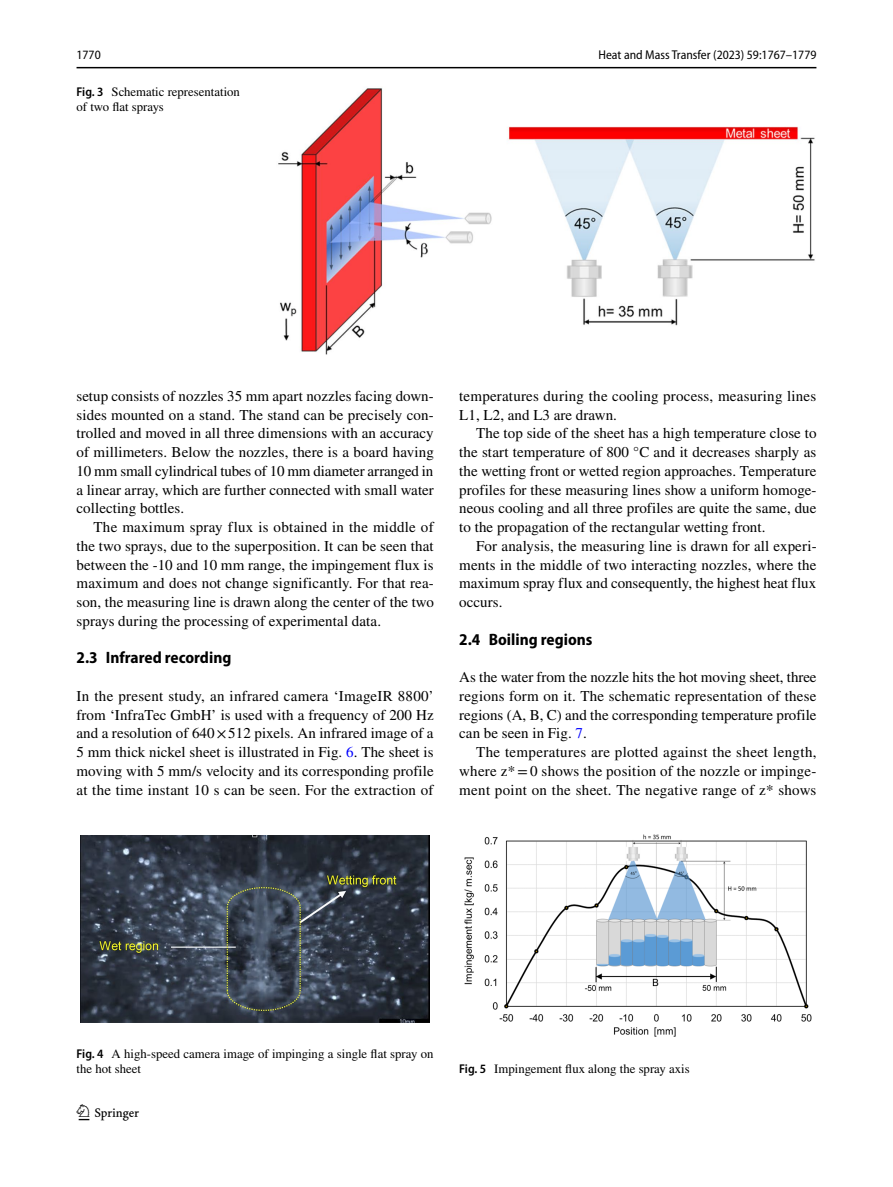
<style>
.page{position:relative;width:893px;height:1187px;background:#fff}
.page>*{position:absolute;margin:0;border:0;box-sizing:border-box;transform-origin:0 0}
.t1{font:22.5px "Springnew Regular 2";color:#000}
.t2{font:700 semi-condensed 16.5px "Myriad Pro";color:#000}
.t3{font:15px/18.8px "STIX";letter-spacing:.005em;color:#000;text-align:justify}
.t4{font:12.75px/15px "STIX";color:#000}
.t5{font:semi-condensed 12.75px "Myriad Pro";color:#000}
.s1{font-family:"Myriad Pro";font-weight:600;font-stretch:semi-condensed}
.s2{color:#00f}
</style>
<div class="page">
<hr style="left:77px;top:67px;width:739px;height:1px;background:#000">
<img style="left:278px;top:88px;width:537px;height:267px">
<div style="left:77px;top:835px;width:357px;height:187px;background:linear-gradient(to bottom,#fff,#fff)"></div>
<img style="left:81px;top:835px;width:349px;height:187px">
<img style="left:464px;top:834px;width:348px;height:203px">
<p class="t5" style="left:77px;top:48px;width:26px">1770</p>
<p class="t5" style="left:598px;top:48px;width:219px">Heat and Mass Transfer (2023) 59:1767–1779</p>
<p class="t4" style="left:77px;top:85px;width:165px"><span class="s1">Fig. 3</span> Schematic representation of two flat sprays</p>
<p class="t3" style="left:77px;top:387px;width:359px">setup consists of nozzles 35 mm apart nozzles facing down&shy;sides mounted on a stand. The stand can be precisely con&shy;trolled and moved in all three dimensions with an accuracy of millimeters. Below the nozzles, there is a board having 10 mm small cylindrical tubes of 10 mm diameter arranged in a linear array, which are further connected with small water collecting bottles.</p>
<p class="t3" style="left:77px;top:518px;width:359px;text-indent:17px">The maximum spray flux is obtained in the middle of the two sprays, due to the superposition. It can be seen that between the -10 and 10 mm range, the impingement flux is maximum and does not change significantly. For that rea&shy;son, the measuring line is drawn along the center of the two sprays during the processing of experimental data.</p>
<p class="t2" style="left:77px;top:648px;width:156px">2.3 Infrared recording</p>
<p class="t3" style="left:77px;top:687px;width:359px">In the present study, an infrared camera ‘ImageIR 8800’ from ‘InfraTec GmbH’ is used with a frequency of 200 Hz and a resolution of 640×512 pixels. An infrared image of a 5 mm thick nickel sheet is illustrated in Fig. <span class="s2">6</span>. The sheet is moving with 5 mm/s velocity and its corresponding profile at the time instant 10 s can be seen. For the extraction of</p>
<p class="t3" style="left:459px;top:387px;width:359px">temperatures during the cooling process, measuring lines<br>L1, L2, and L3 are drawn.</p>
<p class="t3" style="left:459px;top:425px;width:359px;text-indent:17px">The top side of the sheet has a high temperature close to the start temperature of 800 °C and it decreases sharply as the wetting front or wetted region approaches. Temperature profiles for these measuring lines show a uniform homoge&shy;neous cooling and all three profiles are quite the same, due to the propagation of the rectangular wetting front.</p>
<p class="t3" style="left:459px;top:537px;width:359px;text-indent:17px">For analysis, the measuring line is drawn for all experi&shy;ments in the middle of two interacting nozzles, where the maximum spray flux and consequently, the highest heat flux occurs.</p>
<p class="t2" style="left:459px;top:630px;width:135px">2.4 Boiling regions</p>
<p class="t3" style="left:459px;top:668px;width:359px">As the water from the nozzle hits the hot moving sheet, three regions form on it. The schematic representation of these regions (A, B, C) and the corresponding temperature profile can be seen in Fig. <span class="s2">7</span>.</p>
<p class="t3" style="left:459px;top:743px;width:359px;text-indent:17px">The temperatures are plotted against the sheet length, where z*=0 shows the position of the nozzle or impinge&shy;ment point on the sheet. The negative range of z* shows</p>
<p class="t4" style="left:77px;top:1046px;width:359px"><span class="s1">Fig. 4</span> A high-speed camera image of impinging a single flat spray on the hot sheet</p>
<h1 class="t1" style="left:79px;top:1104px;width:62px">1 3</h1>
<p class="t4" style="left:459px;top:1061px;width:232px"><span class="s1">Fig. 5</span> Impingement flux along the spray axis</p>
</div>
